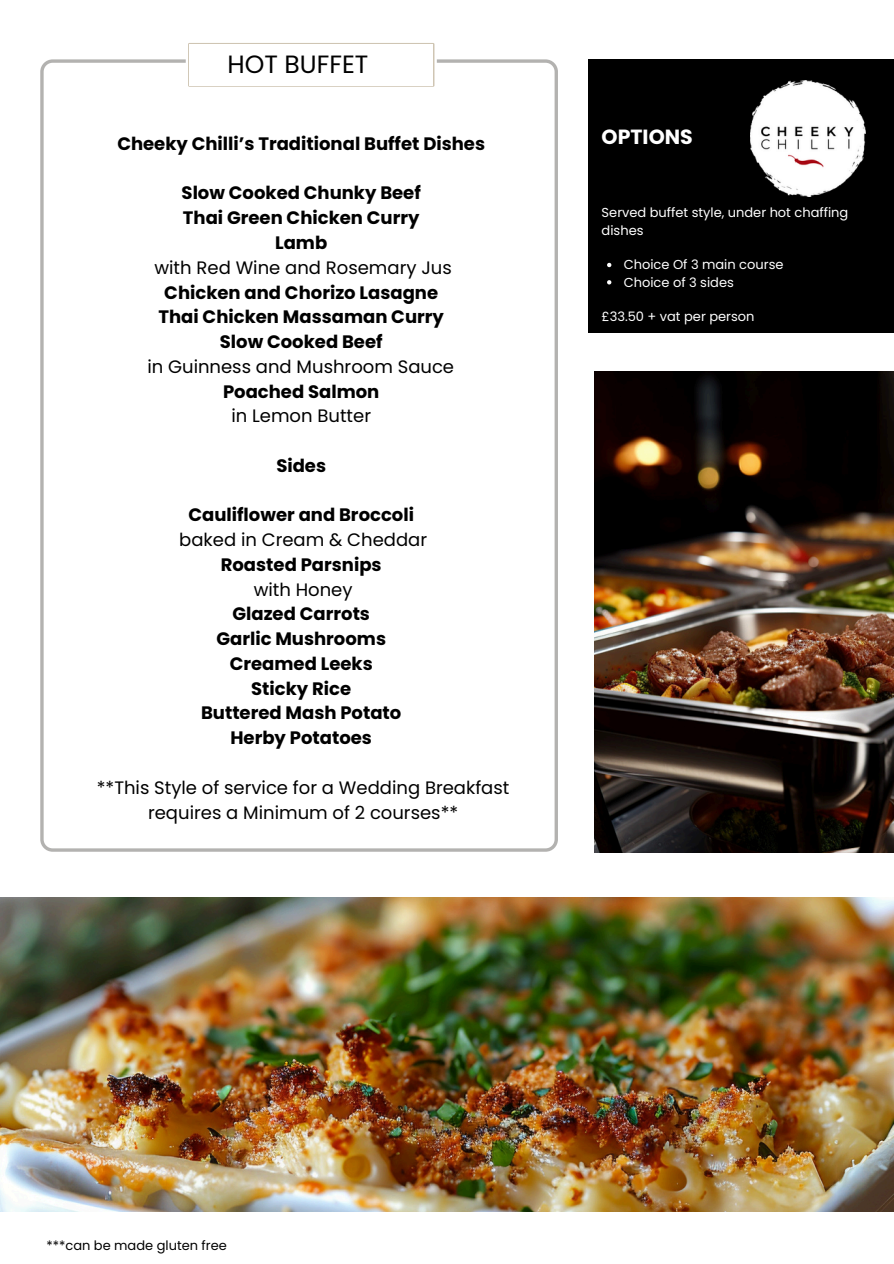
<style>
.page{position:relative;width:894px;height:1264px;background:#fff}
.page>*{position:absolute;margin:0;border:0;box-sizing:border-box;transform-origin:0 0}
.t1{font:25.05px "Poppins";color:#000}
.t2{font:700 20.55px "Poppins";color:#fff}
.t3{font:700 18px/24.8px "Poppins";color:#000;text-align:center}
.t4{font:18px/24.8px "Poppins";color:#000;text-align:center}
.t5{font:13.05px/17.2px "Poppins";color:#fff}
.t6{font:13.05px "Poppins";color:#000}
.s1{font-weight:400}
</style>
<div class="page">
<svg style="left:40px;top:59px;width:518px;height:792px"></svg>
<div style="left:186px;top:41px;width:250px;height:48px;background:#fff;border-radius:4px"></div>
<svg style="left:188px;top:43px;width:246px;height:44px"></svg>
<div style="left:189px;top:44px;width:244px;height:41px;background:#fff"></div>
<div style="left:588px;top:59px;width:305px;height:274px;background:#000"></div>
<img style="left:750px;top:80px;width:114px;height:116px">
<img style="left:594px;top:371px;width:299px;height:481px">
<img style="left:0;top:897px;width:893px;height:314px">
<svg style="left:607px;top:263px;width:4px;height:4px"></svg>
<svg style="left:607px;top:280px;width:4px;height:4px"></svg>
<p class="t1" style="left:227px;top:47px;width:142px">HOT BUFFET</p>
<h3 class="t3" style="left:117px;top:131px;width:369px">Cheeky Chilli’s Traditional Buffet Dishes</h3>
<h4 class="t3" style="left:147px;top:181px;width:308px">Slow Cooked Chunky Beef<br>Thai Green Chicken Curry<br>Lamb<br><span class="s1">with Red Wine and Rosemary Jus<br></span>Chicken and Chorizo Lasagne<br>Thai Chicken Massaman Curry<br>Slow Cooked Beef<br><span class="s1">in Guinness and Mushroom Sauce<br></span>Poached Salmon<br><span class="s1">in Lemon Butter</span></h4>
<h3 class="t3" style="left:276px;top:453px;width:51px">Sides</h3>
<h4 class="t3" style="left:179px;top:502px;width:249px">Cauliflower and Broccoli <span class="s1">baked in Cream &amp; Cheddar<br></span>Roasted Parsnips<br><span class="s1">with Honey<br></span>Glazed Carrots<br>Garlic Mushrooms<br>Creamed Leeks<br>Sticky Rice<br>Buttered Mash Potato<br>Herby Potatoes</h4>
<h4 class="t4" style="left:97px;top:775px;width:414px">**This Style of service for a Wedding Breakfast requires a Minimum of 2 courses**</h4>
<p class="t2" style="left:601px;top:123px;width:93px">OPTIONS</p>
<p class="t5" style="left:601px;top:204px;width:248px">Served buffet style, under hot chaffing dishes</p>
<p class="t5" style="left:623px;top:256px;width:161px">Choice Of 3 main course</p>
<p class="t5" style="left:623px;top:273px;width:112px">Choice of 3 sides</p>
<p class="t5" style="left:601px;top:308px;width:154px">£33.50 + vat per person</p>
<p class="t6" style="left:46px;top:1235px;width:182px">***can be made gluten free</p>
</div>
